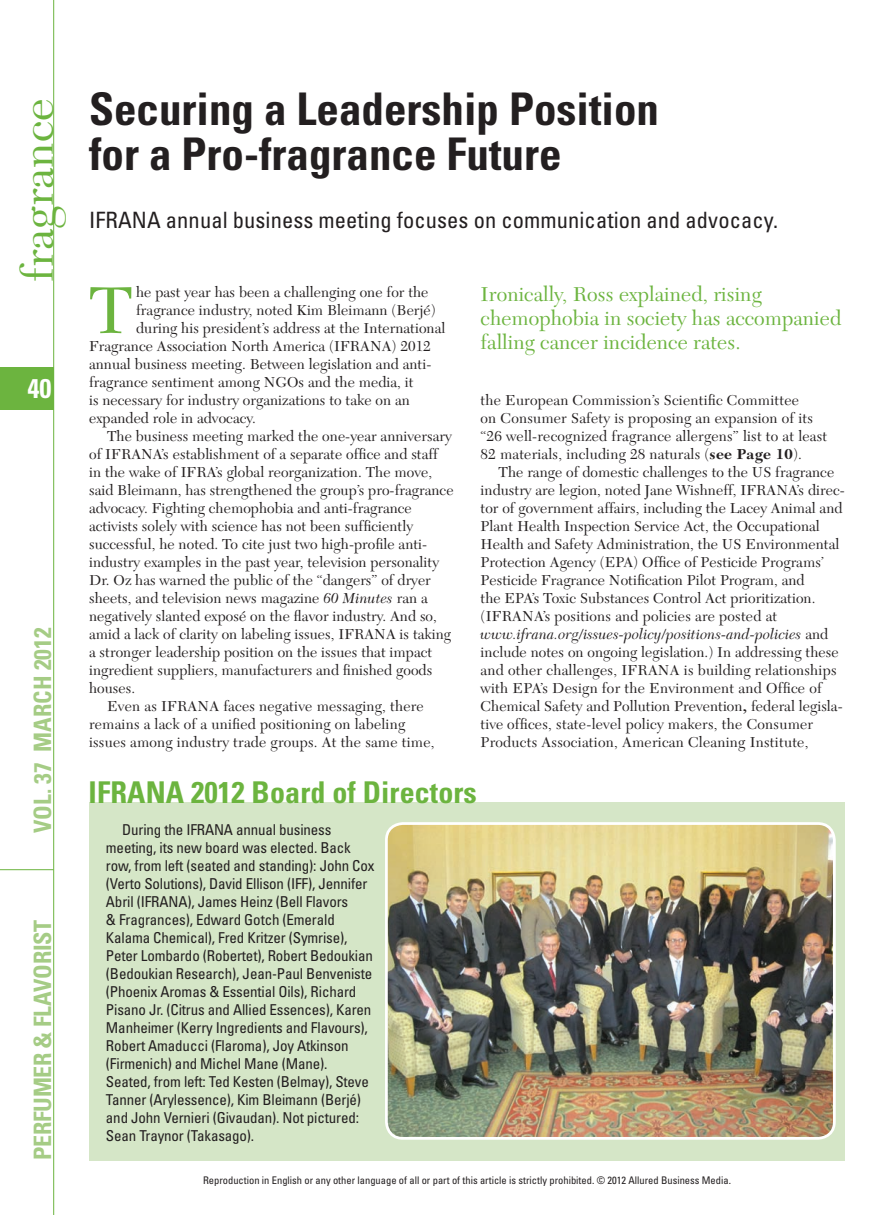
<style>
.page{position:relative;width:891px;height:1215px;background:#fff}
.page>*{position:absolute;margin:0;border:0;box-sizing:border-box;transform-origin:0 0}
.t1{font:68.7px "New Caledonia";color:#6cb43f}
.t2{font:700 condensed 45px/45px "Univers LT Std";color:#231f20}
.t3{font:45px "New Caledonia";letter-spacing:-.005em;color:#6cb43f;scale:1.05 1}
.t4{font:700 condensed 30px "Univers LT Std";letter-spacing:.005em;color:#6cb43f}
.t5{font:700 condensed 27px "Univers LT Std";color:#fff}
.t6{font:700 condensed 24px "Univers LT Std";letter-spacing:-.01em;color:#a5cc85}
.t7{font:condensed 22.5px "Univers LT Std";letter-spacing:.005em;color:#231f20}
.t8{font:21px/24px "New Caledonia";letter-spacing:.005em;color:#6cb43f}
.t9{font:15px/18px "New Caledonia";letter-spacing:.005em;color:#231f20}
.t10{font:condensed 15px/18px "Univers LT Std";letter-spacing:-.01em;color:#231f20}
.t11{font:condensed 10.5px "Univers LT Std";color:#231f20}
.s1{font-style:italic}
.s2{font-weight:700}
</style>
<div class="page">
<hr style="left:53px;top:0;width:1px;height:1215px;background:#6cb43f">
<hr style="left:0;top:869px;width:54px;height:1px;background:#6cb43f">
<div style="left:0;top:367px;width:54px;height:42px;background:#6cb43f"></div>
<div style="left:89px;top:803px;width:756px;height:358px;background:#d5e6c7"></div>
<img style="left:386px;top:826px;width:446px;height:310px">
<div style="left:385px;top:822px;width:451px;height:318px;border:3px solid #fff;border-radius:17px"></div>
<h2 class="t3" style="left:12px;top:282px;width:176px;rotate:-90deg">fragrance</h2>
<h3 class="t5" style="left:27px;top:371px;width:25px">40</h3>
<h3 class="t6" style="left:28px;top:833px;width:207px;rotate:-90deg">VOL. 37 MARCH 2012</h3>
<h3 class="t6" style="left:28px;top:1160px;width:242px;rotate:-90deg">PERFUMER &amp; FLAVORIST</h3>
<h2 class="t2" style="left:89px;top:86px;width:571px">Securing a Leadership Position for a Pro-fragrance Future</h2>
<h3 class="t7" style="left:89px;top:206px;width:690px">IFRANA annual business meeting focuses on communication and advocacy.</h3>
<h1 class="t1" style="left:89px;top:270px;width:45px">T</h1>
<p class="t9" style="left:136px;top:283px;width:294px">he past year has been a challenging one for the</p>
<p class="t9" style="left:136px;top:301px;width:301px">fragrance industry, noted Kim Bleimann (Berjé)</p>
<p class="t9" style="left:136px;top:319px;width:311px">during his president’s address at the International</p>
<p class="t9" style="left:89px;top:337px;width:343px">Fragrance Association North America (IFRANA) 2012</p>
<p class="t9" style="left:89px;top:355px;width:344px">annual business meeting. Between legislation and anti-</p>
<p class="t9" style="left:89px;top:373px;width:326px">fragrance sentiment among NGOs and the media, it</p>
<p class="t9" style="left:89px;top:391px;width:322px">is necessary for industry organizations to take on an</p>
<p class="t9" style="left:89px;top:409px;width:168px">expanded role in advocacy.</p>
<p class="t9" style="left:107px;top:427px;width:346px">The business meeting marked the one-year anniversary</p>
<p class="t9" style="left:89px;top:445px;width:350px">of IFRANA’s establishment of a separate office and staff</p>
<p class="t9" style="left:89px;top:463px;width:345px">in the wake of IFRA’s global reorganization. The move,</p>
<p class="t9" style="left:89px;top:481px;width:366px">said Bleimann, has strengthened the group’s pro-fragrance</p>
<p class="t9" style="left:89px;top:499px;width:324px">advocacy. Fighting chemophobia and anti-fragrance</p>
<p class="t9" style="left:89px;top:517px;width:325px">activists solely with science has not been sufficiently</p>
<p class="t9" style="left:89px;top:535px;width:340px">successful, he noted. To cite just two high-profile anti-</p>
<p class="t9" style="left:89px;top:553px;width:351px">industry examples in the past year, television personality</p>
<p class="t9" style="left:89px;top:571px;width:343px">Dr. Oz has warned the public of the “dangers” of dryer</p>
<p class="t9" style="left:89px;top:589px;width:340px">sheets, and television news magazine <span class="s1">60 Minutes</span> ran a</p>
<p class="t9" style="left:89px;top:607px;width:349px">negatively slanted exposé on the flavor industry. And so,</p>
<p class="t9" style="left:89px;top:625px;width:364px">amid a lack of clarity on labeling issues, IFRANA is taking</p>
<p class="t9" style="left:89px;top:643px;width:345px">a stronger leadership position on the issues that impact</p>
<p class="t9" style="left:89px;top:661px;width:345px">ingredient suppliers, manufacturers and finished goods</p>
<p class="t9" style="left:89px;top:679px;width:48px">houses.</p>
<p class="t9" style="left:107px;top:697px;width:318px">Even as IFRANA faces negative messaging, there</p>
<p class="t9" style="left:89px;top:715px;width:318px">remains a lack of a unified positioning on labeling</p>
<p class="t9" style="left:89px;top:733px;width:347px">issues among industry trade groups. At the same time,</p>
<h3 class="t8" style="left:481px;top:283px;width:362px">Ironically, Ross explained, rising chemophobia in society has accompanied falling cancer incidence rates.</h3>
<p class="t9" style="left:481px;top:391px;width:348px">the European Commission’s Scientific Committee<br>on Consumer Safety is proposing an expansion of its “26 well-recognized fragrance allergens” list to at least 82 materials, including 28 naturals (<span class="s2">see Page 10</span>).</p>
<p class="t9" style="left:481px;top:463px;width:366px;text-indent:18px">The range of domestic challenges to the US fragrance industry are legion, noted Jane Wishneff, IFRANA’s direc&shy;tor of government affairs, including the Lacey Animal and Plant Health Inspection Service Act, the Occupational Health and Safety Administration, the US Environmental Protection Agency (EPA) Office of Pesticide Programs’ Pesticide Fragrance Notification Pilot Program, and<br>the EPA’s Toxic Substances Control Act prioritization. (IFRANA’s positions and policies are posted at <span class="s1">www.ifrana.org/issues-policy/positions-and-policies</span> and include notes on ongoing legislation.) In addressing these and other challenges, IFRANA is building relationships with EPA’s Design for the Environment and Office of Chemical Safety and Pollution Prevention<span class="s2">,</span> federal legisla&shy;tive offices, state-level policy makers, the Consumer Products Association, American Cleaning Institute,</p>
<h3 class="t4" style="left:89px;top:773px;width:390px">IFRANA 2012 Board of Directors</h3>
<p class="t10" style="left:106px;top:821px;width:270px;text-indent:16px">During the IFRANA annual business meeting, its new board was elected. Back row, from left (seated and standing): John Cox (Verto Solutions), David Ellison (IFF), Jennifer Abril (IFRANA), James Heinz (Bell Flavors<br>&amp; Fragrances), Edward Gotch (Emerald Kalama Chemical), Fred Kritzer (Symrise), Peter Lombardo (Robertet), Robert Bedoukian (Bedoukian Research), Jean-Paul Benveniste (Phoenix Aromas &amp; Essential Oils), Richard Pisano Jr. (Citrus and Allied Essences), Karen Manheimer (Kerry Ingredients and Flavours), Robert Amaducci (Flaroma), Joy Atkinson (Firmenich) and Michel Mane (Mane).<br>Seated, from left: Ted Kesten (Belmay), Steve Tanner (Arylessence), Kim Bleimann (Berjé) and John Vernieri (Givaudan). Not pictured:<br>Sean Traynor (Takasago).</p>
<p class="t11" style="left:203px;top:1173px;width:529px">Reproduction in English or any other language of all or part of this article is strictly prohibited. © 2012 Allured Business Media.</p>
</div>
